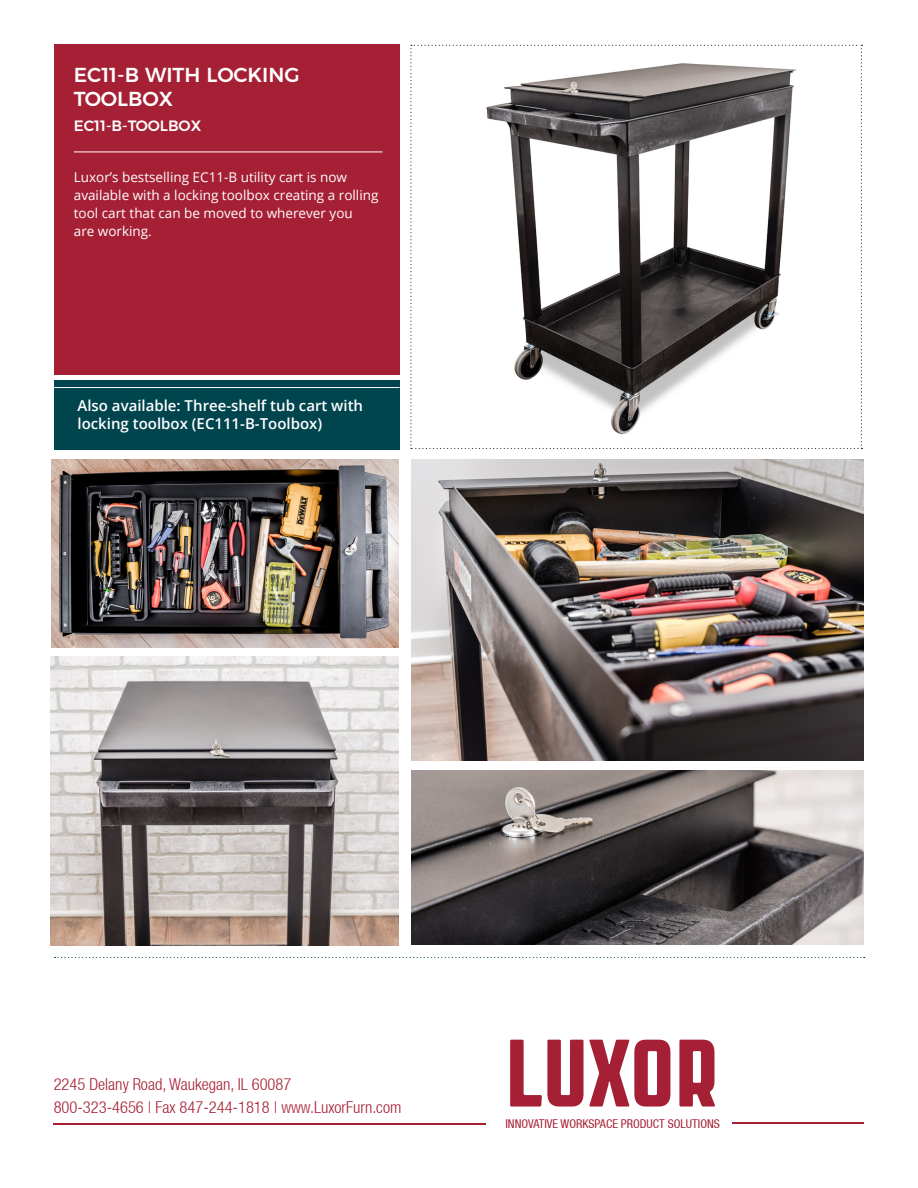
<style>
.page{position:relative;width:918px;height:1188px;background:#fff}
.page>*{position:absolute;margin:0;border:0;box-sizing:border-box;transform-origin:0 0}
.t1{font:500 20.25px/24.3px "Montserrat";color:#fff}
.t2{font:300 condensed 16.5px/22.5px "Helvetica Neue LT";color:#a62035}
.t3{font:600 15px/18px "Open Sans";color:#fff}
.t4{font:500 15px "Montserrat";color:#fff}
.t5{font:13.5px/18px "Open Sans";color:#fff}
.t6{font:condensed 12.15px "Helvetica Neue LT";color:#a62035}
</style>
<div class="page">
<div style="left:54px;top:44px;width:346px;height:331px;background:#a62035"></div>
<div style="left:54px;top:380px;width:346px;height:69px;background:#00444e"></div>
<hr style="left:54px;top:387px;width:346px;height:1px;background:#fff">
<svg style="left:510px;top:1040px;width:160px;height:67px"></svg>
<svg style="left:679px;top:1040px;width:36px;height:67px"></svg>
<hr style="left:54px;top:1123px;width:432px;height:2px;background:#a62035">
<hr style="left:732px;top:1122px;width:132px;height:1px;background:#a62035">
<svg style="left:410px;top:45px;width:452px;height:404px"></svg>
<svg style="left:54px;top:957px;width:811px;height:1px"></svg>
<hr style="left:74px;top:152px;width:308px;height:1px;background:#fff">
<img style="left:52px;top:460px;width:347px;height:188px">
<img style="left:51px;top:656px;width:348px;height:290px">
<img style="left:411px;top:770px;width:453px;height:175px">
<img style="left:411px;top:460px;width:453px;height:300px">
<h1 class="t1" style="left:74px;top:61px;width:227px">EC11-B WITH LOCKING<br>TOOLBOX</h1>
<p class="t4" style="left:74px;top:114px;width:129px">EC11-B-TOOLBOX</p>
<p class="t5" style="left:74px;top:168px;width:306px">Luxor’s bestselling EC11-B utility cart is now available with a locking toolbox creating a rolling tool cart that can be moved to wherever you<br>are working.</p>
<p class="t3" style="left:77px;top:396px;width:287px">Also available: Three-shelf tub cart with locking toolbox (EC111-B-Toolbox)</p>
<p class="t2" style="left:54px;top:1073px;width:349px">2245 Delany Road, Waukegan, IL 60087<br>800-323-4656 | Fax 847-244-1818 | www.LuxorFurn.com</p>
<p class="t6" style="left:505px;top:1117px;width:216px">INNOVATIVE WORKSPACE PRODUCT SOLUTIONS</p>
</div>
